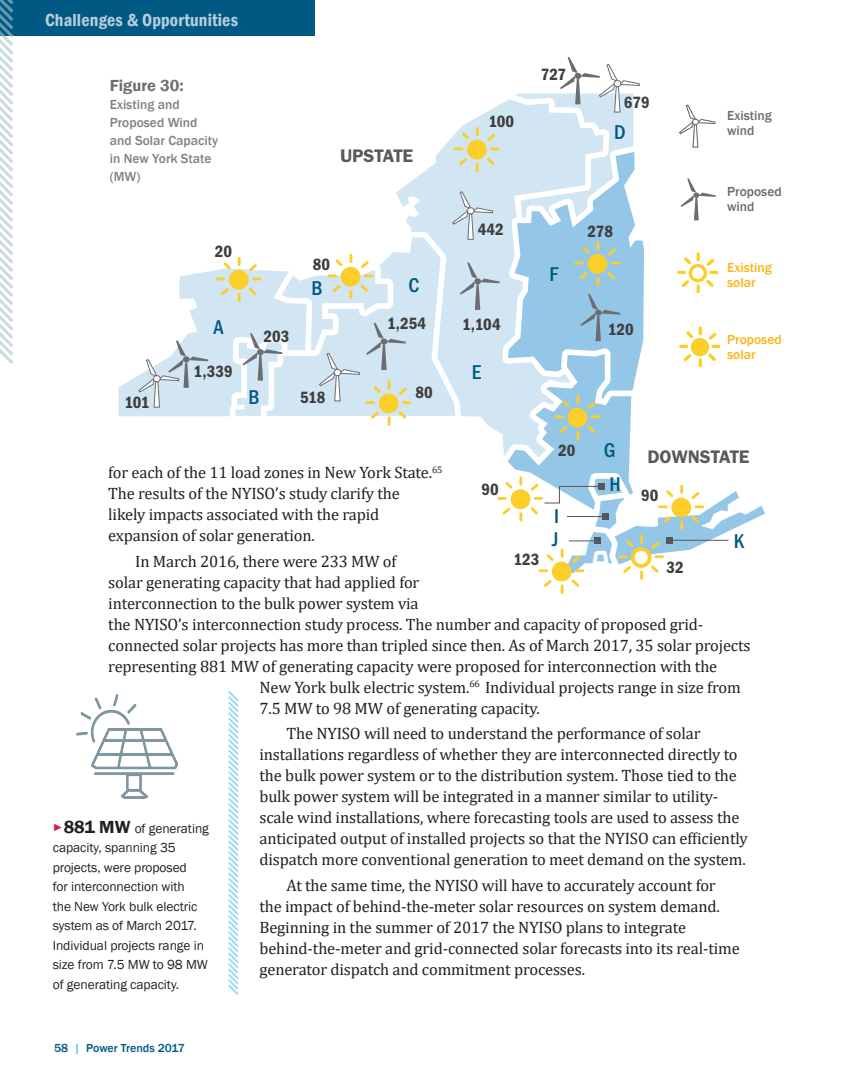
<style>
.page{position:relative;width:864px;height:1080px;background:#fff}
.page>*{position:absolute;margin:0;border:0;box-sizing:border-box;transform-origin:0 0}
.t1{font:500 condensed 20.7px/33.8px "Franklin Gothic";color:#005982}
.t2{font:600 18.75px "Franklin Gothic";color:#58595b}
.t3{font:600 condensed 18px "Franklin Gothic";letter-spacing:.01em;color:#b8ccde}
.t4{font:600 condensed 16.95px "Franklin Gothic";color:#3e3e3f}
.t5{font:16.5px/21px "Cambria";letter-spacing:-.01em;color:#231f20}
.t6{font:600 16.5px "Franklin Gothic";color:#6c6d70}
.t7{font:13.5px/19.5px "Franklin Gothic";letter-spacing:-.005em;color:#231f20}
.t8{font:500 13.5px/18px "Franklin Gothic";color:#808285}
.t9{font:500 13.5px/15px "Franklin Gothic";color:#fbb416}
.t10{font:500 13.5px/15px "Franklin Gothic";color:#6c6d70}
.t11{font:500 12px "Franklin Gothic";color:#005982}
.s1{font-weight:500;font-stretch:condensed;font-size:10.5px;color:#e21640}
.s2{font-weight:600;font-size:18px}
.s3{color:#44c7ee}
</style>
<div class="page">
<svg style="left:228px;top:691px;width:11px;height:304px"></svg>
<img style="left:76px;top:694px;width:101px;height:105px">
<svg style="left:0;top:0;width:765px;height:593px"></svg>
<p class="t3" style="left:45px;top:8px;width:195px">Challenges &amp; Opportunities</p>
<p class="t6" style="left:110px;top:75px;width:75px">Figure 30:</p>
<p class="t8" style="left:110px;top:96px;width:110px">Existing and<br>Proposed Wind and Solar Capacity in New York State (MW)</p>
<p class="t2" style="left:340px;top:144px;width:75px">UPSTATE</p>
<p class="t4" style="left:124px;top:391px;width:27px">101</p>
<p class="t4" style="left:215px;top:240px;width:19px">20</p>
<p class="t1" style="left:213px;top:310px;width:12px">A</p>
<p class="t4" style="left:194px;top:360px;width:41px">1,339</p>
<p class="t4" style="left:263px;top:325px;width:27px">203</p>
<p class="t4" style="left:313px;top:253px;width:19px">80</p>
<p class="t1" style="left:311px;top:271px;width:13px">B</p>
<p class="t1" style="left:249px;top:380px;width:13px">B</p>
<p class="t4" style="left:300px;top:386px;width:27px">518</p>
<p class="t1" style="left:409px;top:268px;width:12px">C</p>
<p class="t4" style="left:387px;top:312px;width:41px">1,254</p>
<p class="t4" style="left:416px;top:381px;width:19px">80</p>
<p class="t4" style="left:489px;top:110px;width:27px">100</p>
<p class="t4" style="left:541px;top:63px;width:27px">727</p>
<p class="t4" style="left:624px;top:91px;width:27px">679</p>
<p class="t1" style="left:614px;top:115px;width:13px">D</p>
<p class="t4" style="left:478px;top:218px;width:28px">442</p>
<p class="t4" style="left:462px;top:313px;width:40px">1,104</p>
<p class="t1" style="left:472px;top:355px;width:11px">E</p>
<p class="t1" style="left:549px;top:257px;width:10px">F</p>
<p class="t4" style="left:588px;top:220px;width:27px">278</p>
<p class="t4" style="left:608px;top:318px;width:27px">120</p>
<p class="t10" style="left:727px;top:108px;width:46px">Existing wind</p>
<p class="t10" style="left:727px;top:184px;width:56px">Proposed wind</p>
<p class="t9" style="left:727px;top:260px;width:46px">Existing solar</p>
<p class="t9" style="left:727px;top:332px;width:56px">Proposed solar</p>
<p class="t1" style="left:604px;top:433px;width:18px">G<br>H</p>
<p class="t4" style="left:558px;top:439px;width:19px">20</p>
<p class="t2" style="left:647px;top:445px;width:104px">DOWNSTATE</p>
<p class="t5" style="left:108px;top:462px;width:336px">for each of the 11 load zones in New York State.<sup>65<br></sup>The results of the NYISO’s study clarify the<br>likely impacts associated with the rapid expansion of solar generation.</p>
<p class="t5" style="left:135px;top:551px;width:263px">In March 2016, there were 233 MW of</p>
<p class="t5" style="left:108px;top:572px;width:313px">solar generating capacity that had applied for</p>
<p class="t5" style="left:108px;top:593px;width:312px">interconnection to the bulk power system via</p>
<p class="t5" style="left:108px;top:614px;width:597px">the NYISO’s interconnection study process. The number and capacity of proposed grid-</p>
<p class="t5" style="left:108px;top:635px;width:644px">connected solar projects has more than tripled since then. As of March 2017, 35 solar projects</p>
<p class="t5" style="left:108px;top:656px;width:611px">representing 881 MW of generating capacity were proposed for interconnection with the</p>
<p class="t5" style="left:260px;top:677px;width:483px">New York bulk electric system.<sup>66</sup> Individual projects range in size from</p>
<p class="t5" style="left:260px;top:698px;width:282px">7.5 MW to 98 MW of generating capacity.</p>
<p class="t5" style="left:260px;top:723px;width:490px;text-indent:27px">The NYISO will need to understand the performance of solar installations regardless of whether they are interconnected directly to the bulk power system or to the distribution system. Those tied to the bulk power system will be integrated in a manner similar to utility&shy;scale wind installations, where forecasting tools are used to assess the anticipated output of installed projects so that the NYISO can efficiently dispatch more conventional generation to meet demand on the system.</p>
<p class="t5" style="left:260px;top:875px;width:482px;text-indent:27px">At the same time, the NYISO will have to accurately account for the impact of behind-the-meter solar resources on system demand.<br>Beginning in the summer of 2017 the NYISO plans to integrate behind-the-meter and grid-connected solar forecasts into its real-time generator dispatch and commitment processes.</p>
<p class="t4" style="left:482px;top:478px;width:19px">90</p>
<p class="t4" style="left:641px;top:484px;width:19px">90</p>
<p class="t1" style="left:554px;top:499px;width:6px">I</p>
<p class="t1" style="left:552px;top:522px;width:8px">J</p>
<p class="t1" style="left:734px;top:524px;width:12px">K</p>
<p class="t4" style="left:513px;top:548px;width:27px">123</p>
<p class="t4" style="left:667px;top:556px;width:19px">32</p>
<p class="t7" style="left:53px;top:819px;width:158px"><span class="s1">►</span><span class="s2">881 MW</span> of generating capacity, spanning 35 projects, were proposed<br>for interconnection with<br>the New York bulk electric system as of March 2017.<br>Individual projects range in size from 7.5 MW to 98 MW of generating capacity.</p>
<p class="t11" style="left:54px;top:1041px;width:132px">58 <span class="s3">|</span> Power Trends 2017</p>
</div>
